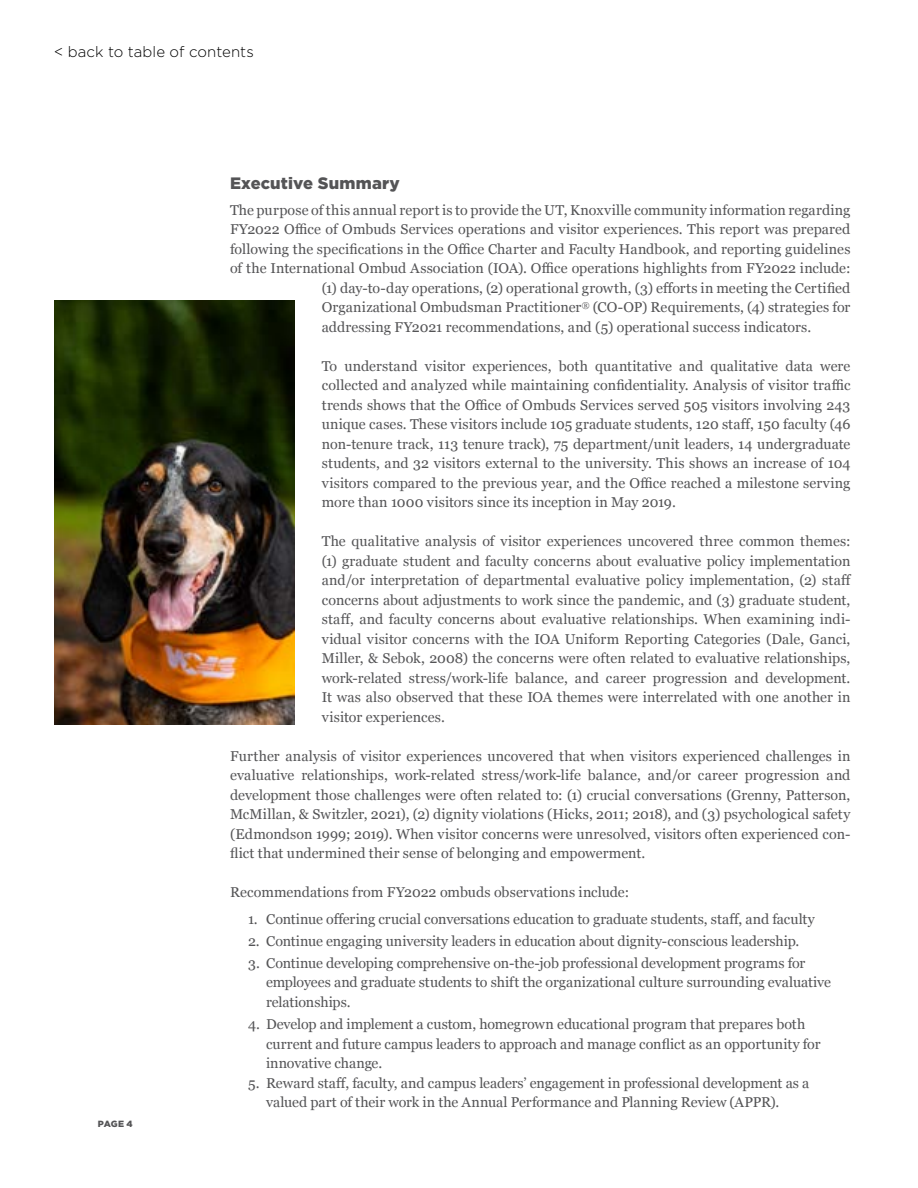
<style>
.page{position:relative;width:918px;height:1188px;background:#fff}
.page>*{position:absolute;margin:0;border:0;box-sizing:border-box;transform-origin:0 0}
.t1{font:900 16.5px "Gotham";letter-spacing:.015em;color:#545456}
.t2{font:300 15px "Gotham";letter-spacing:.005em;color:#000}
.t3{font:14.25px/19.5px "Georgia";color:#545456;text-align:justify}
.t4{font:900 9px "Gotham";color:#545456}
</style>
<div class="page">
<img style="left:54px;top:301px;width:241px;height:424px">
<p class="t2" style="left:54px;top:43px;width:201px">&lt; back to table of contents</p>
<p class="t4" style="left:98px;top:1117px;width:37px">PAGE 4</p>
<p class="t1" style="left:230px;top:171px;width:171px">Executive Summary</p>
<p class="t3" style="left:230px;top:200px;width:622px">The purpose of this annual report is to provide the UT, Knoxville community information regarding</p>
<p class="t3" style="left:230px;top:219px;width:622px">FY2022 Office of Ombuds Services operations and visitor experiences. This report was prepared</p>
<p class="t3" style="left:230px;top:239px;width:622px">following the specifications in the Office Charter and Faculty Handbook, and reporting guidelines</p>
<p class="t3" style="left:230px;top:258px;width:622px">of the International Ombud Association (IOA). Office operations highlights from FY2022 include:</p>
<p class="t3" style="left:322px;top:278px;width:530px">(1) day-to-day operations, (2) operational growth, (3) efforts in meeting the Certified</p>
<p class="t3" style="left:322px;top:297px;width:530px">Organizational Ombudsman Practitioner<sup>®</sup> (CO-OP) Requirements, (4) strategies for</p>
<p class="t3" style="left:322px;top:317px;width:491px">addressing FY2021 recommendations, and (5) operational success indicators.</p>
<p class="t3" style="left:322px;top:356px;width:530px">To understand visitor experiences, both quantitative and qualitative data were collected and analyzed while maintaining confidentiality. Analysis of visitor traffic trends shows that the Office of Ombuds Services served 505 visitors involving 243 unique cases. These visitors include 105 graduate students, 120 staff, 150 faculty (46 non-tenure track, 113 tenure track), 75 department/unit leaders, 14 undergraduate students, and 32 visitors external to the university. This shows an increase of 104 visitors compared to the previous year, and the Office reached a milestone serving more than 1000 visitors since its inception in May 2019.</p>
<p class="t3" style="left:322px;top:531px;width:531px">The qualitative analysis of visitor experiences uncovered three common themes: (1) graduate student and faculty concerns about evaluative policy implementation and/or interpretation of departmental evaluative policy implementation, (2) staff concerns about adjustments to work since the pandemic, and (3) graduate student, staff, and faculty concerns about evaluative relationships. When examining indi&shy;vidual visitor concerns with the IOA Uniform Reporting Categories (Dale, Ganci, Miller, &amp; Sebok, 2008) the concerns were often related to evaluative relationships, work-related stress/work-life balance, and career progression and development.<br>It was also observed that these IOA themes were interrelated with one another in visitor experiences.</p>
<p class="t3" style="left:230px;top:746px;width:622px">Further analysis of visitor experiences uncovered that when visitors experienced challenges in evaluative relationships, work-related stress/work-life balance, and/or career progression and development those challenges were often related to: (1) crucial conversations (Grenny, Patterson, McMillan, &amp; Switzler, 2021), (2) dignity violations (Hicks, 2011; 2018), and (3) psychological safety (Edmondson 1999; 2019). When visitor concerns were unresolved, visitors often experienced con&shy;flict that undermined their sense of belonging and empowerment.</p>
<p class="t3" style="left:230px;top:882px;width:401px">Recommendations from FY2022 ombuds observations include:</p>
<p class="t3" style="left:248px;top:908px;width:568px">1. Continue offering crucial conversations education to graduate students, staff, and faculty</p>
<p class="t3" style="left:248px;top:931px;width:553px">2. Continue engaging university leaders in education about dignity-conscious leadership.</p>
<p class="t3" style="left:266px;top:953px;width:567px;text-align:left;text-indent:-18px">3. Continue developing comprehensive on-the-job professional development programs for employees and graduate students to shift the organizational culture surrounding evaluative relationships.</p>
<p class="t3" style="left:266px;top:1014px;width:556px;text-align:left;text-indent:-18px">4. Develop and implement a custom, homegrown educational program that prepares both current and future campus leaders to approach and manage conflict as an opportunity for innovative change.</p>
<p class="t3" style="left:266px;top:1072px;width:545px;text-indent:-18px">5. Reward staff, faculty, and campus leaders’ engagement in professional development as a valued part of their work in the Annual Performance and Planning Review (APPR).</p>
</div>
